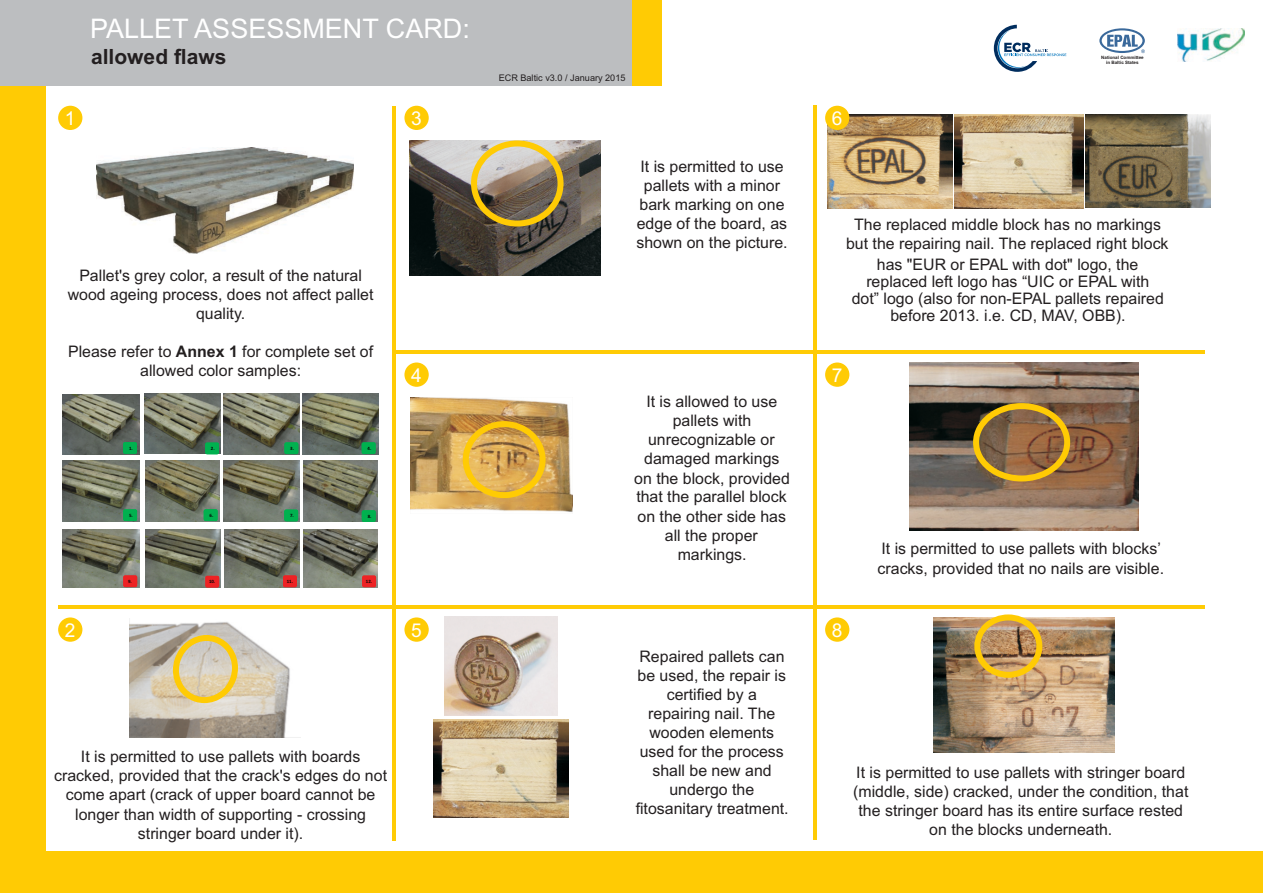
<style>
.page{position:relative;width:1263px;height:893px;background:#fff}
.page>*{position:absolute;margin:0;border:0;box-sizing:border-box;transform-origin:0 0}
.t1{font:27px "Arial";color:#fff}
.t2{font:700 21px "Arial";color:#231f20}
.t3{font:19.05px "Arial";color:#fff}
.t4{font:15.9px/19px "Arial";color:#231f20;text-align:center}
.t5{font:9.15px "Arial";color:#231f20}
.t6{font:700 4.95px "Calibri";color:#020304}
.t7{font:700 4.5px/5.1px "Arial";color:#231f20;text-align:center}
.s1{font-weight:700}
</style>
<div class="page">
<img style="left:933px;top:617px;width:181px;height:136px">
<svg style="left:974px;top:614px;width:68px;height:64px;background:#caa154"></svg>
<img style="left:909px;top:362px;width:229px;height:168px">
<svg style="left:973px;top:403px;width:97px;height:78px;background:#987235"></svg>
<img style="left:827px;top:114px;width:125px;height:94px">
<img style="left:955px;top:114px;width:128px;height:94px">
<img style="left:1086px;top:114px;width:124px;height:93px">
<div style="left:630px;top:0;width:31px;height:86px;background:#ffcb04"></div>
<div style="left:0;top:851px;width:1263px;height:42px;background:#ffcb04"></div>
<div style="left:0;top:0;width:45px;height:893px;background:#ffcb04"></div>
<div style="left:0;top:0;width:631px;height:86px;background:#bcbec0"></div>
<div style="left:58px;top:106px;width:24px;height:24px;background:#ffcb04;border-radius:50%"></div>
<div style="left:58px;top:617px;width:24px;height:25px;background:#ffcb04;border-radius:50%"></div>
<div style="left:404px;top:106px;width:25px;height:24px;background:#ffcb04;border-radius:50%"></div>
<div style="left:404px;top:362px;width:25px;height:25px;background:#ffcb04;border-radius:50%"></div>
<div style="left:404px;top:617px;width:25px;height:25px;background:#ffcb04;border-radius:50%"></div>
<div style="left:825px;top:106px;width:24px;height:24px;background:#ffcb04;border-radius:50%"></div>
<div style="left:825px;top:362px;width:24px;height:25px;background:#ffcb04;border-radius:50%"></div>
<div style="left:825px;top:617px;width:24px;height:25px;background:#ffcb04;border-radius:50%"></div>
<img style="left:96px;top:148px;width:258px;height:105px">
<img style="left:129px;top:618px;width:161px;height:119px">
<svg style="left:173px;top:635px;width:65px;height:68px;background:#dec988"></svg>
<img style="left:434px;top:719px;width:134px;height:99px">
<img style="left:410px;top:398px;width:162px;height:114px">
<svg style="left:463px;top:421px;width:83px;height:77px;background:#d9a943"></svg>
<hr style="left:394px;top:350px;width:811px;height:3px;background:#ffcb04">
<hr style="left:58px;top:605px;width:1147px;height:3px;background:#ffcb04">
<hr style="left:813px;top:106px;width:3px;height:734px;background:#ffcb04">
<hr style="left:392px;top:106px;width:3px;height:734px;background:#ffcb04">
<img style="left:445px;top:617px;width:112px;height:98px">
<img style="left:409px;top:140px;width:192px;height:136px">
<svg style="left:471px;top:140px;width:92px;height:87px;background:#a59367"></svg>
<img style="left:144px;top:393px;width:76px;height:61px">
<img style="left:223px;top:393px;width:76px;height:61px">
<img style="left:303px;top:393px;width:75px;height:61px">
<img style="left:62px;top:461px;width:78px;height:60px">
<img style="left:145px;top:461px;width:75px;height:60px">
<img style="left:223px;top:461px;width:76px;height:60px">
<img style="left:304px;top:461px;width:74px;height:61px">
<img style="left:62px;top:529px;width:78px;height:58px">
<img style="left:224px;top:529px;width:75px;height:58px">
<img style="left:145px;top:529px;width:75px;height:59px">
<img style="left:304px;top:529px;width:74px;height:59px">
<img style="left:62px;top:394px;width:78px;height:60px">
<svg style="left:123px;top:442px;width:14px;height:12px"></svg>
<svg style="left:205px;top:443px;width:14px;height:11px"></svg>
<svg style="left:204px;top:509px;width:14px;height:12px"></svg>
<svg style="left:123px;top:509px;width:14px;height:12px"></svg>
<svg style="left:362px;top:442px;width:14px;height:12px"></svg>
<svg style="left:284px;top:442px;width:14px;height:12px"></svg>
<svg style="left:362px;top:510px;width:14px;height:12px"></svg>
<svg style="left:284px;top:510px;width:14px;height:11px"></svg>
<svg style="left:123px;top:575px;width:14px;height:12px"></svg>
<svg style="left:205px;top:576px;width:14px;height:11px"></svg>
<svg style="left:283px;top:575px;width:14px;height:12px"></svg>
<svg style="left:362px;top:576px;width:14px;height:11px"></svg>
<svg style="left:994px;top:25px;width:72px;height:47px"></svg>
<svg style="left:1099px;top:28px;width:46px;height:25px"></svg>
<svg style="left:1102px;top:30px;width:40px;height:21px"></svg>
<svg style="left:1107px;top:35px;width:38px;height:18px"></svg>
<img style="left:1177px;top:29px;width:67px;height:33px">
<h1 class="t1" style="left:90px;top:18px;width:381px">PALLET ASSESSMENT CARD:</h1>
<p class="t3" style="left:65px;top:111px;width:12px">1</p>
<h2 class="t2" style="left:91px;top:49px;width:137px">allowed flaws</h2>
<p class="t3" style="left:411px;top:111px;width:12px">3</p>
<p class="t4" style="left:68px;top:267px;width:307px">Pallet's grey color, a result of the natural wood ageing process, does not affect pallet quality.</p>
<p class="t4" style="left:68px;top:343px;width:307px">Please refer to <span class="s1">Annex 1</span> for complete set of allowed color samples:</p>
<p class="t6" style="left:129px;top:446px;width:5px">1.</p>
<p class="t6" style="left:211px;top:447px;width:5px">2.</p>
<p class="t6" style="left:129px;top:513px;width:5px">5.</p>
<p class="t6" style="left:210px;top:513px;width:5px">6.</p>
<p class="t6" style="left:290px;top:446px;width:5px">3.</p>
<p class="t6" style="left:368px;top:446px;width:5px">4.</p>
<p class="t6" style="left:290px;top:514px;width:5px">7.</p>
<p class="t6" style="left:368px;top:514px;width:5px">8.</p>
<p class="t3" style="left:65px;top:623px;width:12px">2</p>
<p class="t6" style="left:128px;top:579px;width:5px">9.</p>
<p class="t6" style="left:209px;top:580px;width:8px">10.</p>
<p class="t6" style="left:287px;top:579px;width:8px">11.</p>
<p class="t6" style="left:366px;top:579px;width:8px">12.</p>
<p class="t3" style="left:411px;top:368px;width:12px">4</p>
<p class="t3" style="left:411px;top:623px;width:12px">5</p>
<p class="t4" style="left:54px;top:749px;width:334px">It is permitted to use pallets with boards cracked, provided that the crack's edges do not come apart (crack of upper board cannot be longer than width of supporting - crossing stringer board under it).</p>
<p class="t5" style="left:499px;top:75px;width:128px">ECR Baltic v3.0 / January 2015</p>
<p class="t4" style="left:636px;top:158px;width:153px">It is permitted to use pallets with a minor bark marking on one edge of the board, as shown on the picture.</p>
<p class="t4" style="left:634px;top:393px;width:157px">It is allowed to use pallets with unrecognizable or damaged markings on the block, provided that the parallel block on the other side has all the proper markings.</p>
<p class="t4" style="left:636px;top:648px;width:154px">Repaired pallets can be used, the repair is certified by a repairing nail. The wooden elements used for the process shall be new and undergo the fitosanitary treatment.</p>
<p class="t3" style="left:832px;top:111px;width:12px">6</p>
<p class="t7" style="left:1101px;top:56px;width:44px">National Committee in Baltic States</p>
<p class="t4" style="left:846px;top:216px;width:324px">The replaced middle block has no markings but the repairing nail. The replaced right block</p>
<p class="t4" style="left:852px;top:257px;width:314px;line-height:17.1px">has "EUR or EPAL with dot" logo, the replaced left logo has “UIC or EPAL with dot” logo (also for non-EPAL pallets repaired before 2013. i.e. CD, MAV, OBB).</p>
<p class="t3" style="left:832px;top:368px;width:12px">7</p>
<p class="t3" style="left:832px;top:623px;width:12px">8</p>
<p class="t4" style="left:877px;top:541px;width:288px;text-align:left">It is permitted to use pallets with blocks’ cracks, provided that no nails are visible.</p>
<p class="t4" style="left:853px;top:764px;width:337px">It is permitted to use pallets with stringer board (middle, side) cracked, under the condition, that the stringer board has its entire surface rested on the blocks underneath.</p>
</div>
